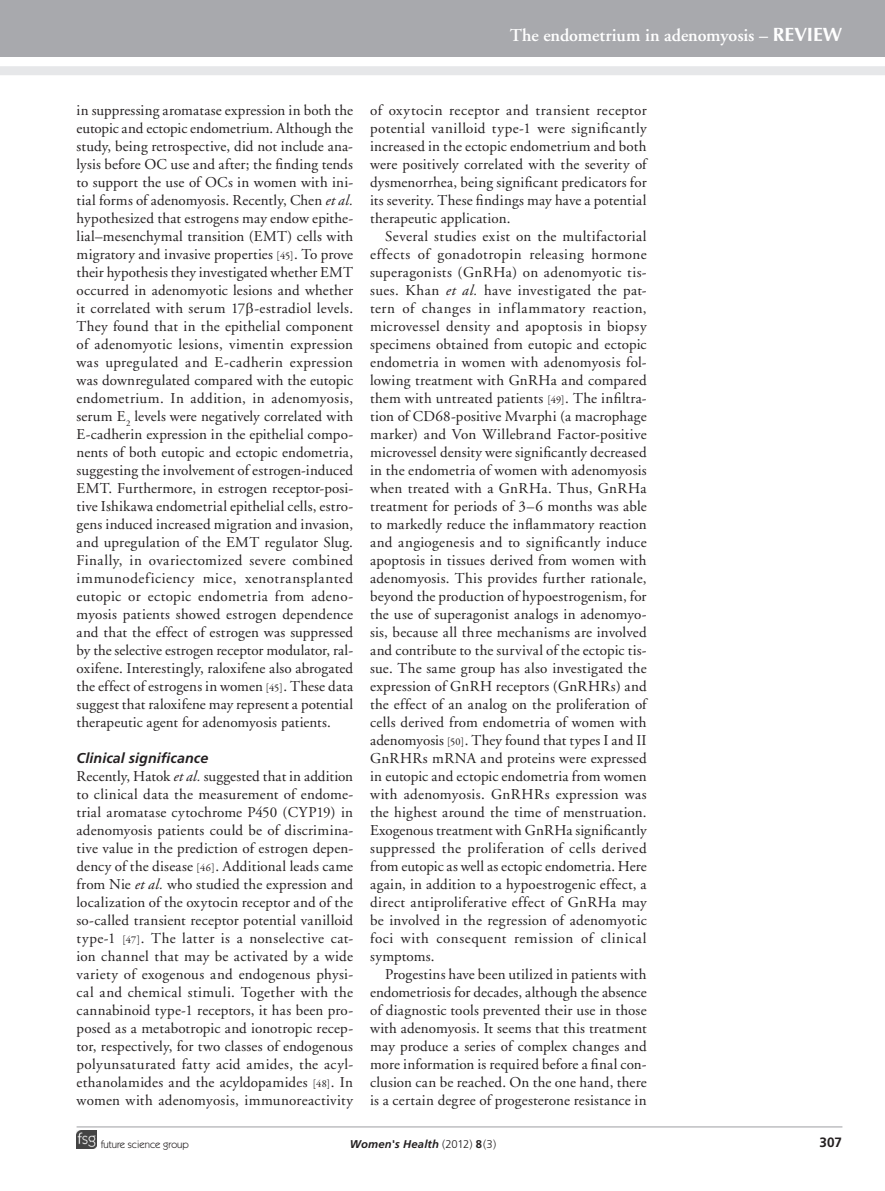
<style>
.page{position:relative;width:885px;height:1191px;background:#fff}
.page>*{position:absolute;margin:0;border:0;box-sizing:border-box;transform-origin:0 0}
.t1{font:600 18px "Adobe Garamond";letter-spacing:-.005em;color:#fff}
.bodyindent{font:15px/18px "Adobe Garamond";letter-spacing:.015em;color:#231f20;text-align:justify}
.bodyfirst{font:15px/18px "Adobe Garamond";letter-spacing:.015em;color:#231f20;text-align:justify}
.crosshead2{font:italic 700 14.25px "Frutiger";letter-spacing:.005em;color:#231f20}
.t2{font:700 13.5px "Frutiger";color:#231f20}
.t3{font:italic 700 11.25px "Frutiger";letter-spacing:.015em;color:#231f20}
.t4{font:10.5px "Itc Kabel";color:#231f20}
.s1{font-family:"Iris UPC Bold";font-weight:400;font-size:30px}
.s2{font-style:italic}
.s3{font-family:"Garamond Premr Pro";font-size:10.5px}
.s4{font-weight:300;font-style:normal}
.s5{font-style:normal}
</style>
<div class="page">
<hr style="left:77px;top:1126px;width:765px;height:1px;background:#a8a9ad">
<div style="left:0;top:0;width:884px;height:57px;background:#a8a9ad"></div>
<div style="left:0;top:66px;width:884px;height:9px;background:#e6e7e9"></div>
<img style="left:77px;top:1130px;width:19px;height:18px">
<p class="t1" style="left:509px;top:26px;width:287px">The endometrium in adenomyosis – <span class="s1">Review</span></p>
<p class="bodyindent" style="left:77px;top:101px;width:278px">in suppressing aromatase expression in both the eutopic and ectopic endometrium. Although the study, being retrospective, did not include ana&shy;lysis before OC use and after; the finding tends to support the use of OCs in women with ini&shy;tial forms of adenomyosis. Recently, Chen <span class="s2">et al. </span>hypothesized that estrogens may endow epithe&shy;lial–mesenchymal transition (EMT) cells with migratory and invasive properties <span class="s3">[45]</span>. To prove their hypothesis they investigated whether EMT occurred in adenomyotic lesions and whether it correlated with serum 17 -estradiol levels.<br>They found that in the epithelial component of adenomyotic lesions, vimentin expression was upregulated and E-cadherin expression was downregulated compared with the eutopic endometrium. In addition, in adenomyosis, serum E<sub>2</sub> levels were negatively correlated with E-cadherin expression in the epithelial compo&shy;nents of both eutopic and ectopic endometria, suggesting the involvement of estrogen-induced EMT. Furthermore, in estrogen receptor-posi&shy;tive Ishikawa endometrial epithelial cells, estro&shy;gens induced increased migration and invasion, and upregulation of the EMT regulator Slug.<br>Finally, in ovariectomized severe combined immunodeficiency mice, xenotransplanted eutopic or ectopic endometria from adeno&shy;myosis patients showed estrogen dependence and that the effect of estrogen was suppressed by the selective estrogen receptor modulator, ral&shy;oxifene. Interestingly, raloxifene also abrogated the effect of estrogens in women <span class="s3">[45]</span>. These data suggest that raloxifene may represent a potential therapeutic agent for adenomyosis patients.</p>
<p class="crosshead2" style="left:77px;top:749px;width:133px">Clinical significance</p>
<p class="bodyfirst" style="left:77px;top:767px;width:278px">Recently, Hatok <span class="s2">et al.</span> suggested that in addition to clinical data the measurement of endome&shy;trial aromatase cytochrome P450 (CYP19) in adenomyosis patients could be of discrimina&shy;tive value in the prediction of estrogen depen&shy;dency of the disease <span class="s3">[46]</span>. Additional leads came from Nie <span class="s2">et al.</span> who studied the expression and localization of the oxytocin receptor and of the so-called transient receptor potential vanilloid type-1 <span class="s3">[47]</span>. The latter is a nonselective cat&shy;ion channel that may be activated by a wide variety of exogenous and endogenous physi&shy;cal and chemical stimuli. Together with the cannabinoid type-1 receptors, it has been pro&shy;posed as a metabotropic and ionotropic recep&shy;tor, respectively, for two classes of endogenous polyunsaturated fatty acid amides, the acyl&shy;ethanolamides and the acyldopamides <span class="s3">[48]</span>. In women with adenomyosis, immunoreactivity</p>
<p class="bodyfirst" style="left:370px;top:101px;width:278px">of oxytocin receptor and transient receptor potential vanilloid type-1 were significantly increased in the ectopic endometrium and both were positively correlated with the severity of dysmenorrhea, being significant predicators for its severity. These findings may have a potential therapeutic application.</p>
<p class="bodyindent" style="left:370px;top:227px;width:278px;text-indent:15px">Several studies exist on the multifactorial effects of gonadotropin releasing hormone superagonists (GnRHa) on adenomyotic tis&shy;sues. Khan <span class="s2">et al.</span> have investigated the pat&shy;tern of changes in inflammatory reaction, microvessel density and apoptosis in biopsy specimens obtained from eutopic and ectopic endometria in women with adenomyosis fol&shy;lowing treatment with GnRHa and compared them with untreated patients <span class="s3">[49]</span>. The infiltra&shy;tion of CD68-positive Mvarphi (a macrophage marker) and Von Willebrand Factor-positive microvessel density were significantly decreased in the endometria of women with adenomyosis when treated with a GnRHa. Thus, GnRHa treatment for periods of 3–6 months was able to markedly reduce the inflammatory reaction and angiogenesis and to significantly induce apoptosis in tissues derived from women with adenomyosis. This provides further rationale, beyond the production of hypoestrogenism, for the use of superagonist analogs in adenomyo&shy;sis, because all three mechanisms are involved and contribute to the survival of the ectopic tis&shy;sue. The same group has also investigated the expression of GnRH receptors (GnRHRs) and the effect of an analog on the proliferation of cells derived from endometria of women with adenomyosis <span class="s3">[50]</span>. They found that types I and II GnRHRs mRNA and proteins were expressed in eutopic and ectopic endometria from women with adenomyosis. GnRHRs expression was the highest around the time of menstruation.<br>Exogenous treatment with GnRHa significantly suppressed the proliferation of cells derived from eutopic as well as ectopic endometria. Here again, in addition to a hypoestrogenic effect, a direct antiproliferative effect of GnRHa may be involved in the regression of adenomyotic foci with consequent remission of clinical symptoms.</p>
<p class="bodyindent" style="left:370px;top:965px;width:278px;text-indent:15px">Progestins have been utilized in patients with endometriosis for decades, although the absence of diagnostic tools prevented their use in those with adenomyosis. It seems that this treatment may produce a series of complex changes and more information is required before a final con&shy;clusion can be reached. On the one hand, there is a certain degree of progesterone resistance in</p>
<p class="t4" style="left:101px;top:1138px;width:90px">future science group</p>
<p class="t3" style="left:350px;top:1137px;width:148px">Women's Health <span class="s4">(2012)</span> <span class="s5">8</span><span class="s4">(3)</span></p>
<p class="t2" style="left:819px;top:1134px;width:24px">307</p>
</div>
